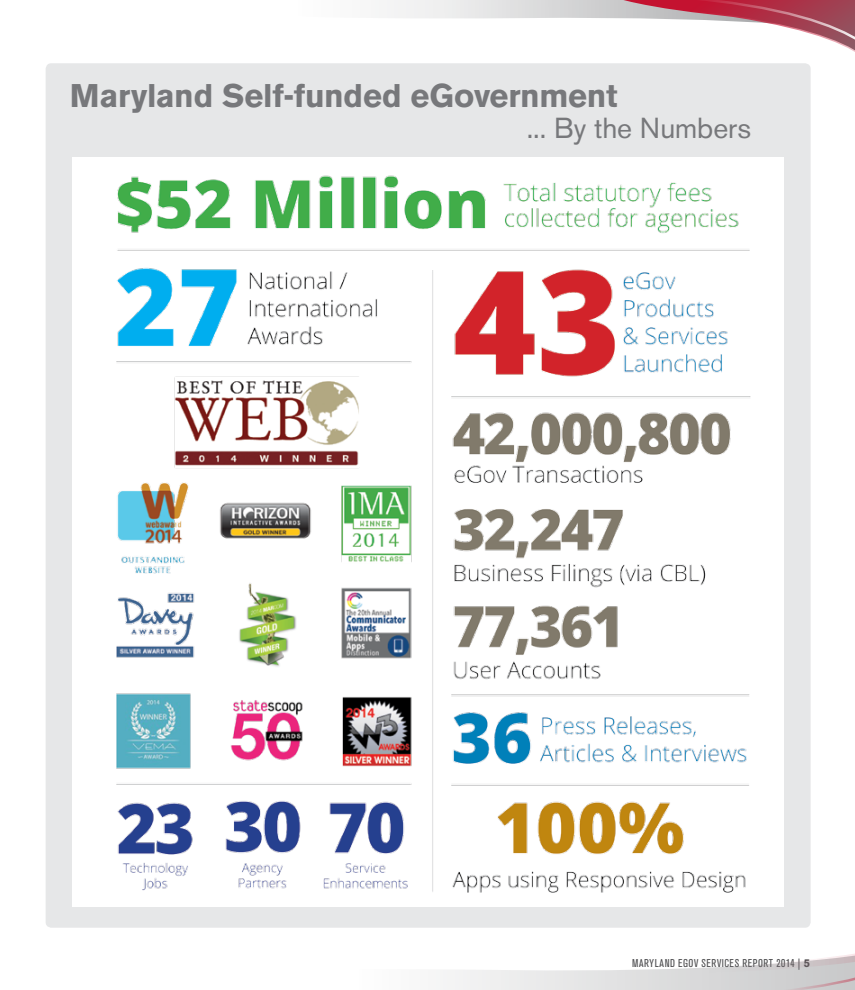
<style>
.page{position:relative;width:855px;height:990px;background:#fff}
.page>*{position:absolute;margin:0;border:0;box-sizing:border-box;transform-origin:0 0}
.t1{font:700 32.5px "Akzidenz Grotesk BE";letter-spacing:-.01em;color:#77787b}
.t2{font:28.75px "Akzidenz Grotesk BE";letter-spacing:-.005em;color:#77787b}
.t3{font:condensed 11.25px "Akzidenz Grotesk BE";letter-spacing:.05em;color:#4d4d4f}
.s1{font-weight:700;font-stretch:normal}
</style>
<div class="page">
<svg style="left:443px;top:954px;width:412px;height:36px"></svg>
<svg style="left:387px;top:0;width:191px;height:19px"></svg>
<svg style="left:578px;top:0;width:277px;height:52px"></svg>
<div style="left:46px;top:63px;width:765px;height:865px;background:#e6e7e8;border-radius:6px"></div>
<div style="left:72px;top:157px;width:712px;height:750px;background:#fff"></div>
<img style="left:116px;top:175px;width:635px;height:718px">
<h1 class="t1" style="left:70px;top:77px;width:549px">Maryland Self-funded eGovernment</h1>
<h2 class="t2" style="left:527px;top:111px;width:226px">... By the Numbers</h2>
<p class="t3" style="left:632px;top:957px;width:179px">MARYLAND EGOV SERVICES REPORT 2014 | <span class="s1">5</span></p>
</div>
